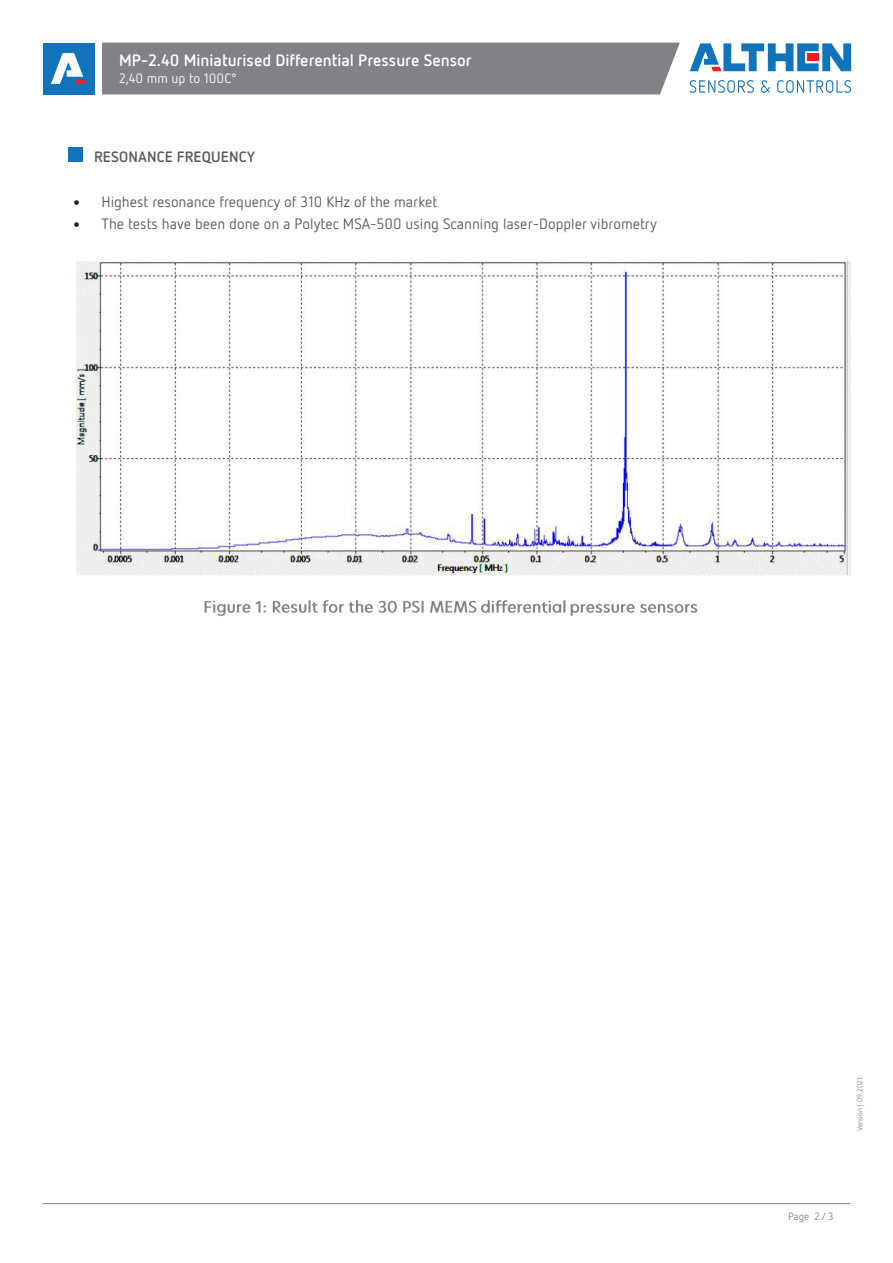
<style>
.page{position:relative;width:893px;height:1263px;background:#fff}
.page>*{position:absolute;margin:0;border:0;box-sizing:border-box;transform-origin:0 0}
._1Head_12pf_Bold{font:700 16.5px "Netto OT";color:#fff}
.t1{font:15px "Netto OT";color:#57585a}
.Fliesstext_Head_10p{font:700 15px "Netto OT";letter-spacing:.01em;color:#57585a}
._1Head_12pf_Bold-2{font:13.5px "Netto OT";color:#fff}
.t2{font:10.5px "Netto OT";color:#808285}
.t3{font:7.5px "Netto OT";color:#808285}
.s1{font-size:27px;color:#231f20}
</style>
<div class="page">
<div style="left:102px;top:43px;width:578px;height:51px;background:#808285"></div>
<hr style="left:43px;top:1203px;width:807px;height:1px;background:#808285">
<div style="left:43px;top:43px;width:51px;height:51px;background:#1074bc"></div>
<svg style="left:51px;top:53px;width:35px;height:31px"></svg>
<svg style="left:690px;top:80px;width:64px;height:13px"></svg>
<svg style="left:761px;top:80px;width:9px;height:13px"></svg>
<svg style="left:777px;top:80px;width:74px;height:13px"></svg>
<svg style="left:690px;top:43px;width:161px;height:28px"></svg>
<div style="left:68px;top:147px;width:15px;height:15px;background:#1074bc"></div>
<img style="left:77px;top:261px;width:773px;height:314px">
<img style="left:204px;top:600px;width:273px;height:16px">
<img style="left:481px;top:600px;width:85px;height:13px">
<img style="left:570px;top:603px;width:128px;height:13px">
<p class="_1Head_12pf_Bold" style="left:119px;top:50px;width:354px">MP-2.40 Miniaturised Differential Pressure Sensor</p>
<p class="_1Head_12pf_Bold-2" style="left:119px;top:70px;width:119px">2,40 mm up to 100C°</p>
<p class="Fliesstext_Head_10p" style="left:94px;top:147px;width:163px">RESONANCE FREQUENCY</p>
<p class="t1" style="left:70px;top:192px;width:369px"><span class="s1">•</span> Highest resonance frequency of 310 KHz of the market</p>
<p class="t1" style="left:70px;top:215px;width:589px"><span class="s1">•</span> The tests have been done on a Polytec MSA-500 using Scanning laser-Doppler vibrometry</p>
<p class="t3" style="left:855px;top:1131px;width:55px;rotate:-90deg">Version | 09.2021</p>
<p class="t2" style="left:788px;top:1210px;width:47px">Page 2 / 3</p>
</div>
